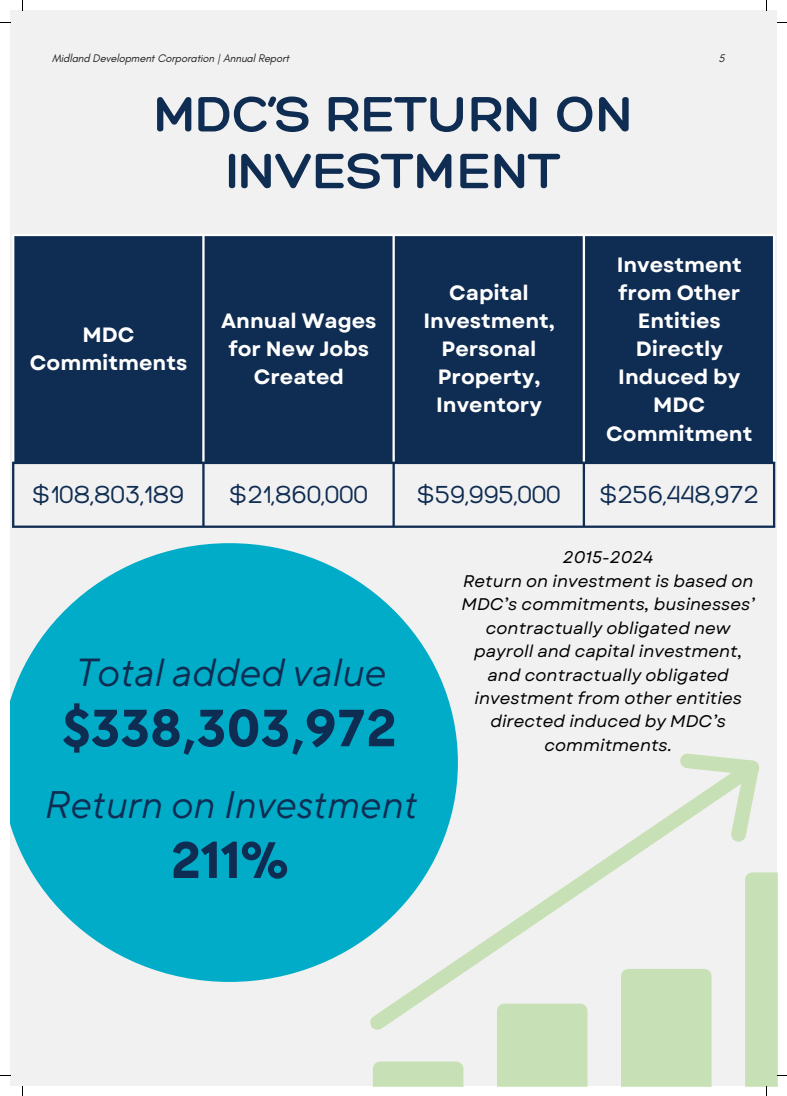
<style>
.page{position:relative;width:787px;height:1096px;background:#fff}
.page>*{position:absolute;margin:0;border:0;box-sizing:border-box;transform-origin:0 0}
.t1{font:700 54.38px "TT Chocolates";color:#0f2c52}
.t2{font:300 54px/56.8px "Hero";color:#0f2c52;text-align:center}
.t3{font:700 53.25px "TT Chocolates";color:#0f2c52}
.t4{font:italic 39px "TT Norms Pro";color:#0f2c52}
.t5{font:italic 38.25px "TT Norms Pro";color:#0f2c52}
.t6{font:300 26.75px "Hero";color:#0f2c52}
.t7{font:700 20.62px/28.1px "Garet";color:#fff;text-align:center}
.t8{font:italic 16.88px/23.5px "Garet";color:#000;text-align:center}
.t9{font:italic 11.25px "Glacial Indifference";letter-spacing:-.015em;color:#222}
</style>
<div class="page">
<div style="left:10px;top:10px;width:767px;height:1076px;background:#f1f1f1"></div>
<div style="left:14px;top:236px;width:759px;height:225px;background:#0f2c52"></div>
<hr style="left:12px;top:236px;width:2px;height:225px;background:#fff">
<hr style="left:202px;top:236px;width:3px;height:225px;background:#fff">
<hr style="left:392px;top:236px;width:3px;height:225px;background:#fff">
<hr style="left:583px;top:236px;width:2px;height:225px;background:#fff">
<hr style="left:773px;top:236px;width:2px;height:225px;background:#fff">
<hr style="left:12px;top:234px;width:763px;height:2px;background:#fff">
<hr style="left:12px;top:464px;width:2px;height:61px;background:#0f2c52">
<hr style="left:202px;top:464px;width:3px;height:61px;background:#0f2c52">
<hr style="left:392px;top:464px;width:3px;height:61px;background:#0f2c52">
<hr style="left:583px;top:464px;width:2px;height:61px;background:#0f2c52">
<hr style="left:773px;top:464px;width:2px;height:61px;background:#0f2c52">
<hr style="left:12px;top:461px;width:763px;height:3px;background:#0f2c52">
<hr style="left:12px;top:525px;width:763px;height:3px;background:#0f2c52">
<svg style="left:10px;top:543px;width:448px;height:438px;fill:#00acc7"></svg>
<div style="left:373px;top:1061px;width:90px;height:25px;background:#c7e0b5"></div>
<div style="left:497px;top:1030px;width:90px;height:56px;background:#c7e0b5"></div>
<div style="left:621px;top:1030px;width:90px;height:56px;background:#c7e0b5"></div>
<svg style="left:369px;top:759px;width:343px;height:271px"></svg>
<svg style="left:680px;top:753px;width:79px;height:89px"></svg>
<svg style="left:745px;top:872px;width:42px;height:223px"></svg>
<h3 class="t9" style="left:52px;top:51px;width:239px">Midland Development Corporation | Annual Report</h3>
<h3 class="t9" style="left:718px;top:51px;width:8px">5</h3>
<h5 class="t2" style="left:154px;top:84px;width:481px">MDC’S RETURN ON<br>INVESTMENT</h5>
<p class="t7" style="left:30px;top:321px;width:159px">MDC<br>Commitments</p>
<h1 class="t7" style="left:221px;top:307px;width:157px">Annual Wages for New Jobs<br>Created</h1>
<p class="t7" style="left:423px;top:279px;width:133px">Capital<br>Investment,<br>Personal<br>Property,<br>Inventory</p>
<p class="t7" style="left:606px;top:250px;width:148px">Investment from Other<br>Entities<br>Directly<br>Induced by<br>MDC<br>Commitment</p>
<p class="t6" style="left:33px;top:478px;width:153px">$108,803,189</p>
<p class="t6" style="left:229px;top:478px;width:140px">$21,860,000</p>
<p class="t6" style="left:417px;top:478px;width:145px">$59,995,000</p>
<p class="t6" style="left:600px;top:478px;width:161px">$256,448,972</p>
<p class="t4" style="left:74px;top:649px;width:312px">Total added value</p>
<p class="t1" style="left:62px;top:697px;width:336px">$338,303,972</p>
<h4 class="t5" style="left:43px;top:782px;width:375px">Return on Investment</h4>
<h2 class="t3" style="left:171px;top:830px;width:119px">211%</h2>
<h6 class="t8" style="left:462px;top:545px;width:295px">2015-2024<br>Return on investment is based on<br>MDC’s commitments, businesses’ contractually obligated new payroll and capital investment, and contractually obligated investment from other entities directed induced by MDC’s commitments.</h6>
</div>
